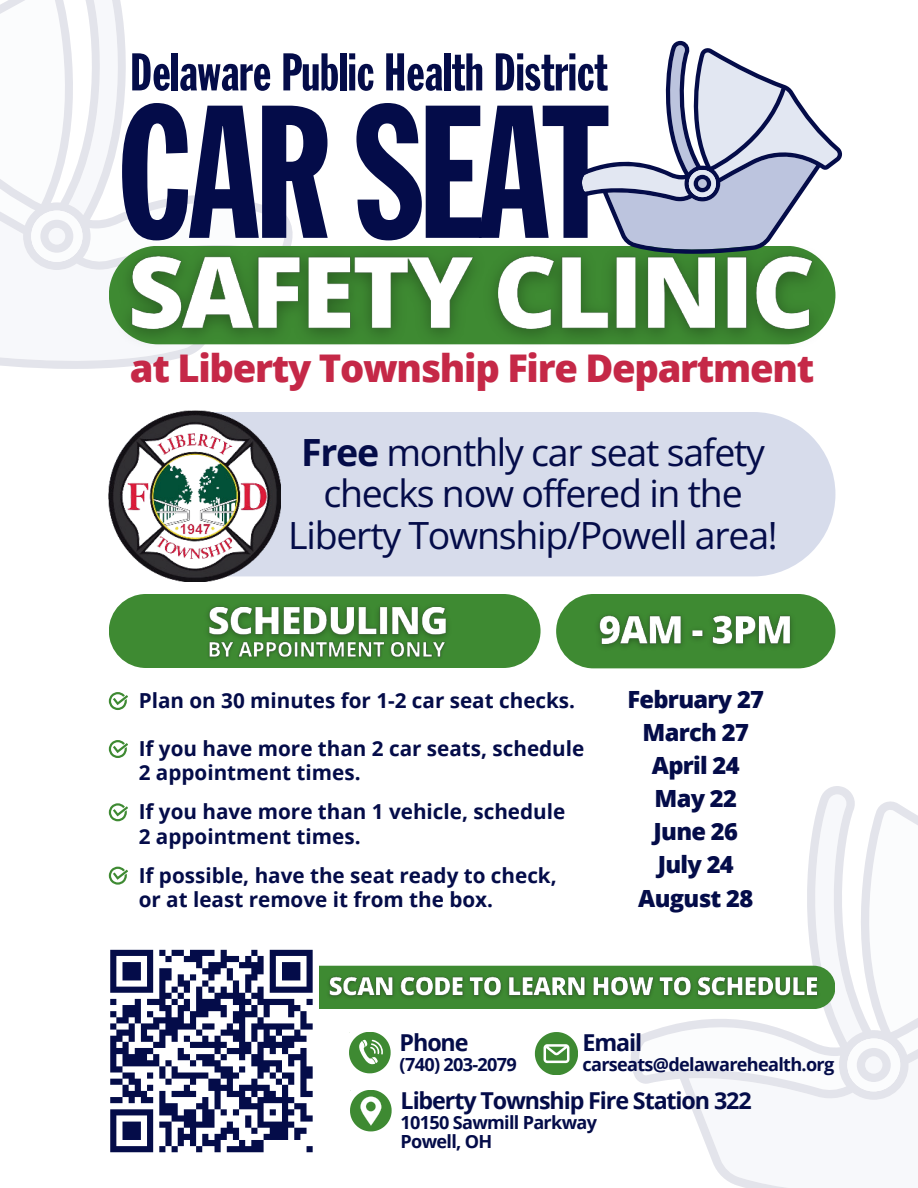
<style>
.page{position:relative;width:918px;height:1188px;background:#fff}
.page>*{position:absolute;margin:0;border:0;box-sizing:border-box;transform-origin:0 0}
.t1{font:185.7px "Franklin Gothic Std Extra Cond";letter-spacing:-.03em;color:#040c49}
.t2{font:52.05px "Franklin Gothic Std Extra Cond";color:#040c49}
.t3{font:800 38.25px "Open Sans";letter-spacing:-.035em;color:#c52847}
.t4{font:37.5px/41.7px "Open Sans";letter-spacing:-.035em;color:#040c49;text-align:center}
.t5{font:800 23.7px/33.2px "Open Sans";letter-spacing:-.03em;color:#040c49;text-align:center}
.t6{font:700 23.25px "Open Sans";letter-spacing:-.05em;color:#040c49}
.t7{font:700 20.7px/24.3px "Open Sans";color:#040c49}
.t8{font:700 18.15px/19.2px "Open Sans";letter-spacing:-.04em;color:#040c49}
.s1{font-weight:700}
</style>
<div class="page">
<div style="left:280px;top:412px;width:555px;height:164px;background:#d7dceb"></div>
<svg style="left:109px;top:692px;width:19px;height:18px"></svg>
<svg style="left:109px;top:740px;width:19px;height:18px"></svg>
<svg style="left:109px;top:803px;width:19px;height:18px"></svg>
<svg style="left:349px;top:1032px;width:42px;height:41px"></svg>
<svg style="left:350px;top:1090px;width:42px;height:41px"></svg>
<div style="left:109px;top:594px;width:432px;height:74px;background:#3e8a32;border-radius:37px"></div>
<svg style="left:109px;top:867px;width:19px;height:18px"></svg>
<svg style="left:635px;top:794px;width:283px;height:394px"></svg>
<div style="left:105px;top:966px;width:730px;height:43px;background:#3e8a32;border-radius:22px"></div>
<svg style="left:0;top:220px;width:291px;height:149px"></svg>
<svg style="left:0;top:0;width:289px;height:263px"></svg>
<img style="left:105px;top:224px;width:731px;height:139px">
<svg style="left:574px;top:41px;width:268px;height:213px"></svg>
<svg style="left:580px;top:45px;width:258px;height:209px"></svg>
<img style="left:109px;top:411px;width:171px;height:171px">
<div style="left:556px;top:594px;width:279px;height:74px;background:#3e8a32;border-radius:37px"></div>
<svg style="left:105px;top:949px;width:214px;height:204px"></svg>
<svg style="left:535px;top:1032px;width:43px;height:43px"></svg>
<img style="left:208px;top:606px;width:240px;height:30px">
<img style="left:598px;top:615px;width:194px;height:33px">
<img style="left:329px;top:976px;width:489px;height:22px">
<img style="left:208px;top:636px;width:237px;height:23px">
<h2 class="t2" style="left:130px;top:44px;width:479px">Delaware Public Health District</h2>
<h1 class="t1" style="left:118px;top:74px;width:490px">CAR SEAT</h1>
<h3 class="t3" style="left:130px;top:339px;width:686px">at Liberty Township Fire Department</h3>
<h3 class="t4" style="left:288px;top:430px;width:491px"><span class="s1">Free</span> monthly car seat safety checks now offered in the<br>Liberty Township/Powell area!</h3>
<p class="t7" style="left:139px;top:688px;width:438px">Plan on 30 minutes for 1-2 car seat checks.</p>
<p class="t7" style="left:139px;top:736px;width:447px">If you have more than 2 car seats, schedule<br>2 appointment times.</p>
<p class="t7" style="left:139px;top:799px;width:428px">If you have more than 1 vehicle, schedule<br>2 appointment times.</p>
<p class="t7" style="left:139px;top:863px;width:420px">If possible, have the seat ready to check, or at least remove it from the box.</p>
<p class="t5" style="left:627px;top:681px;width:138px">February 27<br>March 27<br>April 24<br>May 22<br>June 26<br>July 24<br>August 28</p>
<p class="t6" style="left:400px;top:1026px;width:70px">Phone</p>
<p class="t8" style="left:400px;top:1054px;width:119px">(740) 203-2079</p>
<p class="t6" style="left:582px;top:1026px;width:61px">Email</p>
<p class="t8" style="left:582px;top:1054px;width:253px">carseats@delawarehealth.org</p>
<p class="t6" style="left:401px;top:1084px;width:353px">Liberty Township Fire Station 322</p>
<p class="t8" style="left:401px;top:1113px;width:198px">10150 Sawmill Parkway<br>Powell, OH</p>
</div>
